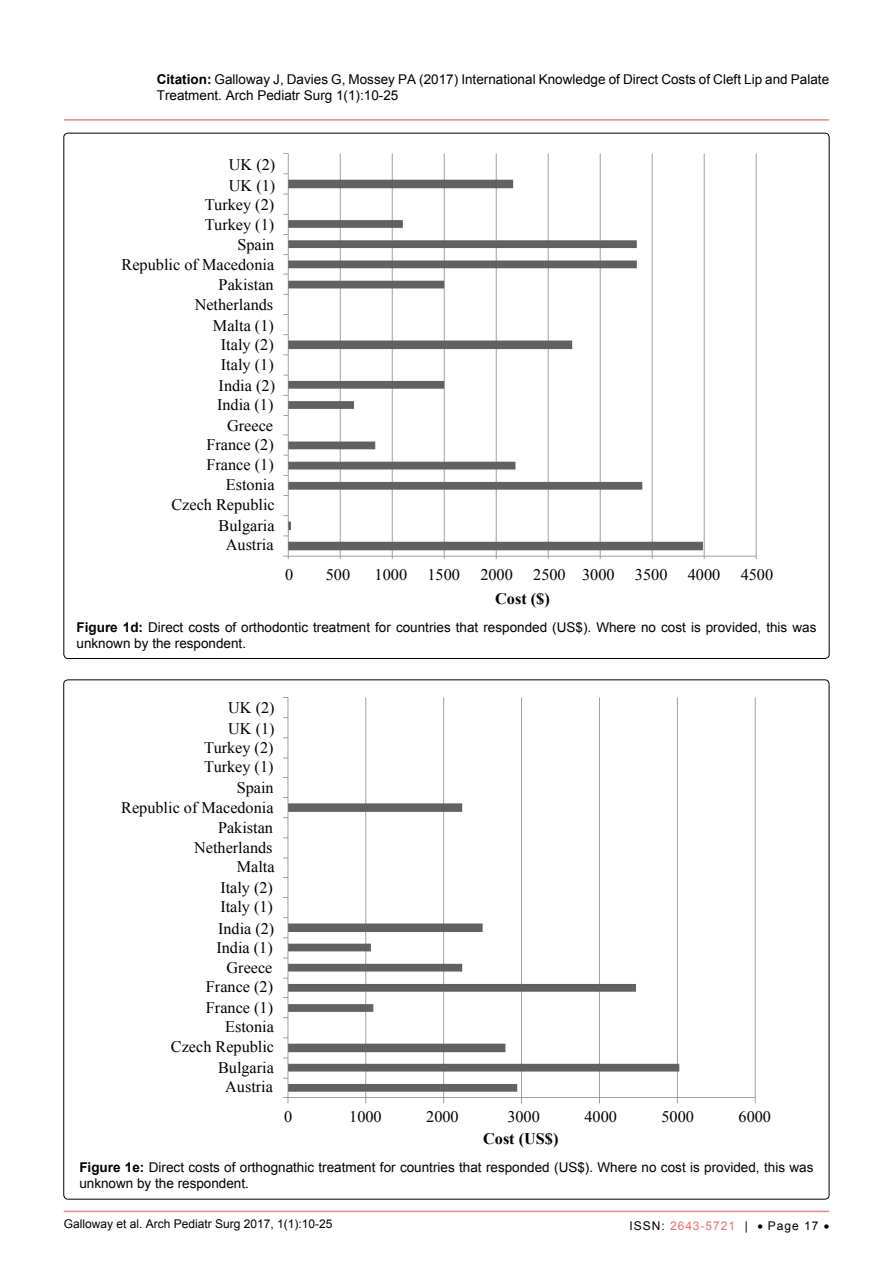
<style>
.page{position:relative;width:893px;height:1263px;background:#fff}
.page>*{position:absolute;margin:0;border:0;box-sizing:border-box;transform-origin:0 0}
.t1{font:16.2px/19.8px "Times New Roman";color:#000}
.t2{font:700 16.2px "Times New Roman";color:#000}
.t3{font:16.05px/20px "Times New Roman";color:#000;text-align:right}
.t4{font:700 16.05px "Times New Roman";color:#000}
.t5{font:13.5px/16.2px "Arial";color:#000}
.t6{font:12px "Arial";color:#000}
.t7{font:12px "Arial";letter-spacing:.08em;color:#ef6c6f}
.s1{font-weight:700}
.s2{color:#000}
</style>
<div class="page">
<hr style="left:64px;top:1211px;width:765px;height:1px;background:#ef6c6f">
<hr style="left:64px;top:119px;width:765px;height:2px;background:#ef6c6f">
<img style="left:283px;top:153px;width:474px;height:406px">
<img style="left:282px;top:697px;width:474px;height:406px">
<p class="t5" style="left:157px;top:71px;width:674px"><span class="s1">Citation:</span> Galloway J, Davies G, Mossey PA (2017) International Knowledge of Direct Costs of Cleft Lip and Palate<br>Treatment. Arch Pediatr Surg 1(1):10-25</p>
<p class="t1" style="left:229px;top:153px;width:48px;line-height:21.5px">UK (2)<br>UK (1)</p>
<p class="t1" style="left:122px;top:195px;width:154px;text-align:right">Turkey (2)<br>Turkey (1)<br>Spain<br>Republic of Macedonia<br>Pakistan<br>Netherlands<br>Malta (1)</p>
<p class="t1" style="left:221px;top:335px;width:54px;line-height:19.4px">Italy (2)<br>Italy (1)</p>
<p class="t1" style="left:171px;top:376px;width:105px;text-align:right">India (2)<br>India (1)<br>Greece<br>France (2)<br>France (1)<br>Estonia<br>Czech Republic<br>Bulgaria<br>Austria</p>
<p class="t1" style="left:285px;top:565px;width:10px">0</p>
<p class="t1" style="left:326px;top:565px;width:26px">500</p>
<p class="t1" style="left:375px;top:565px;width:34px">1000</p>
<p class="t1" style="left:427px;top:565px;width:34px">1500</p>
<p class="t1" style="left:480px;top:565px;width:34px">2000</p>
<p class="t1" style="left:533px;top:565px;width:83px">2500 3000</p>
<p class="t1" style="left:635px;top:565px;width:34px">3500</p>
<p class="t1" style="left:688px;top:565px;width:34px">4000</p>
<p class="t1" style="left:741px;top:565px;width:34px">4500</p>
<p class="t2" style="left:495px;top:587px;width:56px">Cost ($)</p>
<p class="t5" style="left:77px;top:619px;width:741px"><span class="s1">Figure 1d:</span> Direct costs of orthodontic treatment for countries that responded (US$). Where no cost is provided, this was unknown by the respondent.</p>
<p class="t3" style="left:228px;top:696px;width:48px;line-height:21.5px;text-align:left">UK (2)<br>UK (1)</p>
<p class="t3" style="left:121px;top:738px;width:155px">Turkey (2)<br>Turkey (1)<br>Spain<br>Republic of Macedonia<br>Pakistan<br>Netherlands<br>Malta<br>Italy (2)<br>Italy (1)</p>
<p class="t3" style="left:171px;top:918px;width:105px">India (2)<br>India (1)<br>Greece<br>France (2)<br>France (1)<br>Estonia<br>Czech Republic<br>Bulgaria<br>Austria</p>
<p class="t3" style="left:284px;top:1106px;width:10px">0</p>
<p class="t3" style="left:349px;top:1106px;width:34px">1000</p>
<p class="t3" style="left:426px;top:1106px;width:34px">2000</p>
<p class="t3" style="left:507px;top:1106px;width:34px">3000</p>
<p class="t3" style="left:584px;top:1106px;width:34px">4000</p>
<p class="t3" style="left:661px;top:1106px;width:34px">5000</p>
<p class="t3" style="left:739px;top:1106px;width:34px">6000</p>
<p class="t4" style="left:483px;top:1127px;width:77px">Cost (US$)</p>
<p class="t5" style="left:79px;top:1159px;width:736px"><span class="s1">Figure 1e:</span> Direct costs of orthognathic treatment for countries that responded (US$). Where no cost is provided, this was unknown by the respondent.</p>
<p class="t6" style="left:64px;top:1215px;width:270px">Galloway et al. Arch Pediatr Surg 2017, 1(1):10-25</p>
<p class="t7" style="left:630px;top:1217px;width:120px"><span class="s2">ISSN:</span> 2643-5721 <span class="s2">|</span></p>
<p class="t6" style="left:757px;top:1218px;width:73px">• Page 17 •</p>
</div>
